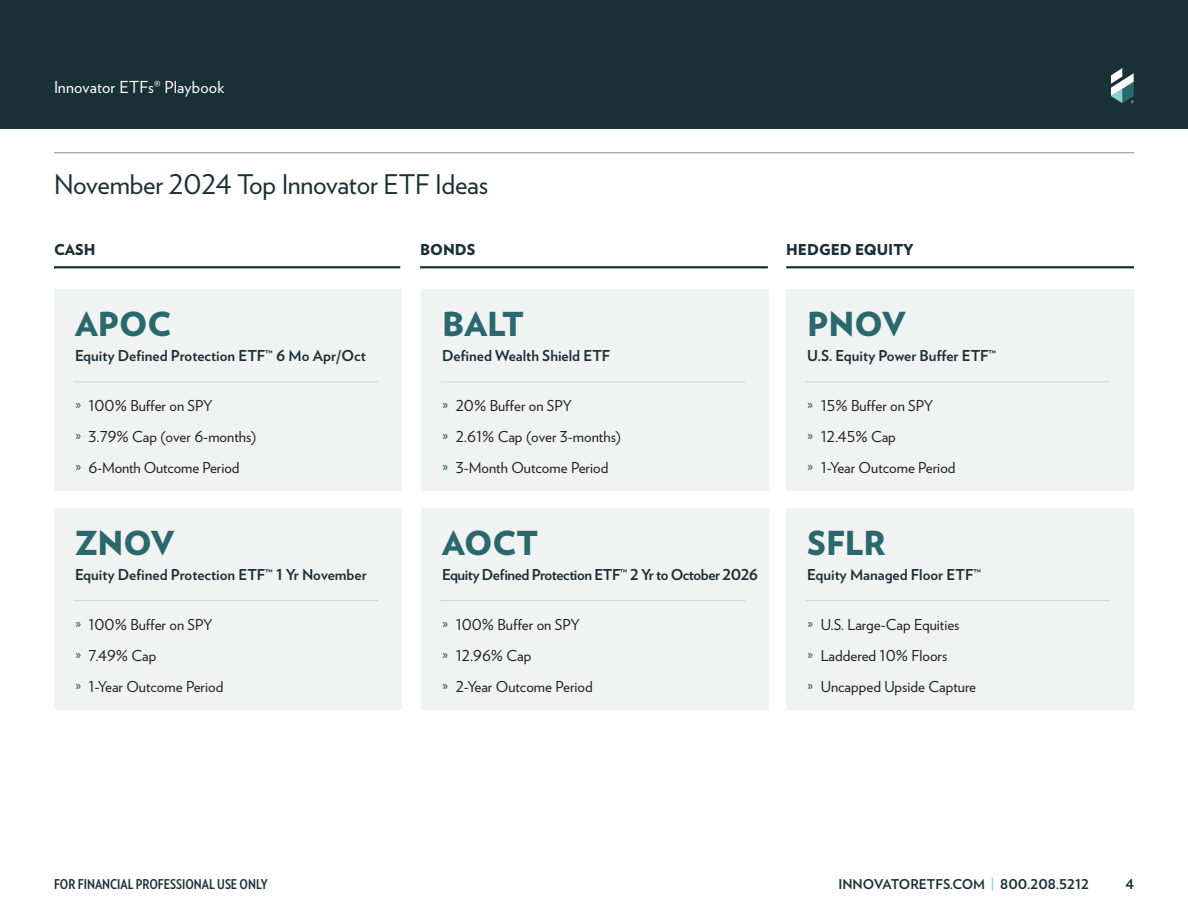
<style>
.page{position:relative;width:1188px;height:918px;background:#fff}
.page>*{position:absolute;margin:0;border:0;box-sizing:border-box;transform-origin:0 0}
.Callout_Box_-_Ticker{font:900 33px "Verlag";color:#29686d}
.Content_-_Header_2{font:27px "Verlag";letter-spacing:-.01em;color:#1a3037}
.t1{font:16.5px "Verlag";letter-spacing:.01em;color:#fff}
.t2{font:15px "Verlag";color:#231f20}
.Callout_Box_-_Ticker-2{font:700 15px "Verlag";color:#1a3037}
.Callout_Box_-_Ticker-3{font:700 15px "Verlag";letter-spacing:-.03em;color:#1a3037}
.Content_-_Subheader__Ruled{font:900 15px "Verlag";color:#1a3037}
.t3{font:700 13.5px "Verlag Condensed";color:#1a3037}
.t4{font:700 13.5px "Verlag";color:#1a3037}
.s1{color:#29686d}
.s2{color:#87d1d7}
</style>
<div class="page">
<div style="left:0;top:0;width:1188px;height:128px;background:#1a3037"></div>
<svg style="left:1111px;top:68px;width:23px;height:35px"></svg>
<hr style="left:54px;top:152px;width:1080px;height:1px;background:#8a8c8e">
<hr style="left:54px;top:266px;width:346px;height:2px;background:#1a3037">
<hr style="left:420px;top:266px;width:348px;height:2px;background:#1a3037">
<hr style="left:786px;top:266px;width:348px;height:2px;background:#1a3037">
<div style="left:54px;top:289px;width:348px;height:202px;background:#f1f2f2"></div>
<div style="left:54px;top:508px;width:348px;height:202px;background:#f1f2f2"></div>
<div style="left:421px;top:289px;width:348px;height:202px;background:#f1f2f2"></div>
<div style="left:421px;top:508px;width:348px;height:202px;background:#f1f2f2"></div>
<div style="left:786px;top:289px;width:348px;height:202px;background:#f1f2f2"></div>
<div style="left:786px;top:508px;width:348px;height:202px;background:#f1f2f2"></div>
<hr style="left:74px;top:382px;width:304px;height:1px;background:#d0d1d2">
<hr style="left:74px;top:600px;width:304px;height:1px;background:#d0d1d2">
<hr style="left:441px;top:382px;width:304px;height:1px;background:#d0d1d2">
<hr style="left:441px;top:600px;width:304px;height:1px;background:#d0d1d2">
<hr style="left:806px;top:382px;width:304px;height:1px;background:#d0d1d2">
<hr style="left:806px;top:600px;width:304px;height:1px;background:#d0d1d2">
<p class="t1" style="left:54px;top:75px;width:172px">Innovator ETFs® Playbook</p>
<p class="Content_-_Header_2" style="left:54px;top:164px;width:436px">November 2024 Top Innovator ETF Ideas</p>
<p class="Content_-_Subheader__Ruled" style="left:54px;top:238px;width:43px">CASH</p>
<p class="Content_-_Subheader__Ruled" style="left:420px;top:238px;width:57px">BONDS</p>
<p class="Content_-_Subheader__Ruled" style="left:786px;top:238px;width:129px">HEDGED EQUITY</p>
<p class="Callout_Box_-_Ticker" style="left:75px;top:297px;width:98px">APOC</p>
<p class="Callout_Box_-_Ticker" style="left:442px;top:297px;width:83px">BALT</p>
<p class="Callout_Box_-_Ticker" style="left:807px;top:297px;width:100px">PNOV</p>
<p class="Callout_Box_-_Ticker-2" style="left:75px;top:344px;width:292px">Equity Defined Protection ETF™ 6 Mo Apr/Oct</p>
<p class="Callout_Box_-_Ticker-2" style="left:442px;top:344px;width:170px">Defined Wealth Shield ETF</p>
<p class="Callout_Box_-_Ticker-2" style="left:807px;top:344px;width:190px">U.S. Equity Power Buffer ETF™</p>
<p class="t2" style="left:75px;top:395px;width:139px"><span class="s1">»</span> 100% Buffer on SPY</p>
<p class="t2" style="left:75px;top:426px;width:183px"><span class="s1">»</span> 3.79% Cap (over 6-months)</p>
<p class="t2" style="left:75px;top:456px;width:166px"><span class="s1">»</span> 6-Month Outcome Period</p>
<p class="t2" style="left:442px;top:395px;width:131px"><span class="s1">»</span> 20% Buffer on SPY</p>
<p class="t2" style="left:442px;top:426px;width:180px"><span class="s1">»</span> 2.61% Cap (over 3-months)</p>
<p class="t2" style="left:442px;top:456px;width:168px"><span class="s1">»</span> 3-Month Outcome Period</p>
<p class="t2" style="left:807px;top:395px;width:128px"><span class="s1">»</span> 15% Buffer on SPY</p>
<p class="t2" style="left:807px;top:426px;width:90px"><span class="s1">»</span> 12.45% Cap</p>
<p class="t2" style="left:807px;top:456px;width:150px"><span class="s1">»</span> 1-Year Outcome Period</p>
<p class="Callout_Box_-_Ticker" style="left:75px;top:515px;width:101px">ZNOV</p>
<p class="Callout_Box_-_Ticker" style="left:442px;top:515px;width:97px">AOCT</p>
<p class="Callout_Box_-_Ticker" style="left:807px;top:515px;width:80px">SFLR</p>
<p class="Callout_Box_-_Ticker-2" style="left:75px;top:563px;width:293px">Equity Defined Protection ETF™ 1 Yr November</p>
<p class="Callout_Box_-_Ticker-3" style="left:442px;top:563px;width:317px">Equity Defined Protection ETF™ 2 Yr to October 2026</p>
<p class="Callout_Box_-_Ticker-2" style="left:807px;top:563px;width:175px">Equity Managed Floor ETF™</p>
<p class="t2" style="left:75px;top:614px;width:139px"><span class="s1">»</span> 100% Buffer on SPY</p>
<p class="t2" style="left:75px;top:644px;width:83px"><span class="s1">»</span> 7.49% Cap</p>
<p class="t2" style="left:75px;top:675px;width:150px"><span class="s1">»</span> 1-Year Outcome Period</p>
<p class="t2" style="left:442px;top:614px;width:139px"><span class="s1">»</span> 100% Buffer on SPY</p>
<p class="t2" style="left:442px;top:644px;width:91px"><span class="s1">»</span> 12.96% Cap</p>
<p class="t2" style="left:442px;top:675px;width:152px"><span class="s1">»</span> 2-Year Outcome Period</p>
<p class="t2" style="left:807px;top:614px;width:154px"><span class="s1">»</span> U.S. Large-Cap Equities</p>
<p class="t2" style="left:807px;top:644px;width:142px"><span class="s1">»</span> Laddered 10% Floors</p>
<p class="t2" style="left:807px;top:675px;width:170px"><span class="s1">»</span> Uncapped Upside Capture</p>
<p class="t3" style="left:54px;top:874px;width:215px">FOR FINANCIAL PROFESSIONAL USE ONLY</p>
<p class="t4" style="left:838px;top:873px;width:252px">INNOVATORETFS.COM <span class="s2">|</span> 800.208.5212</p>
<p class="t4" style="left:1125px;top:873px;width:10px">4</p>
</div>
